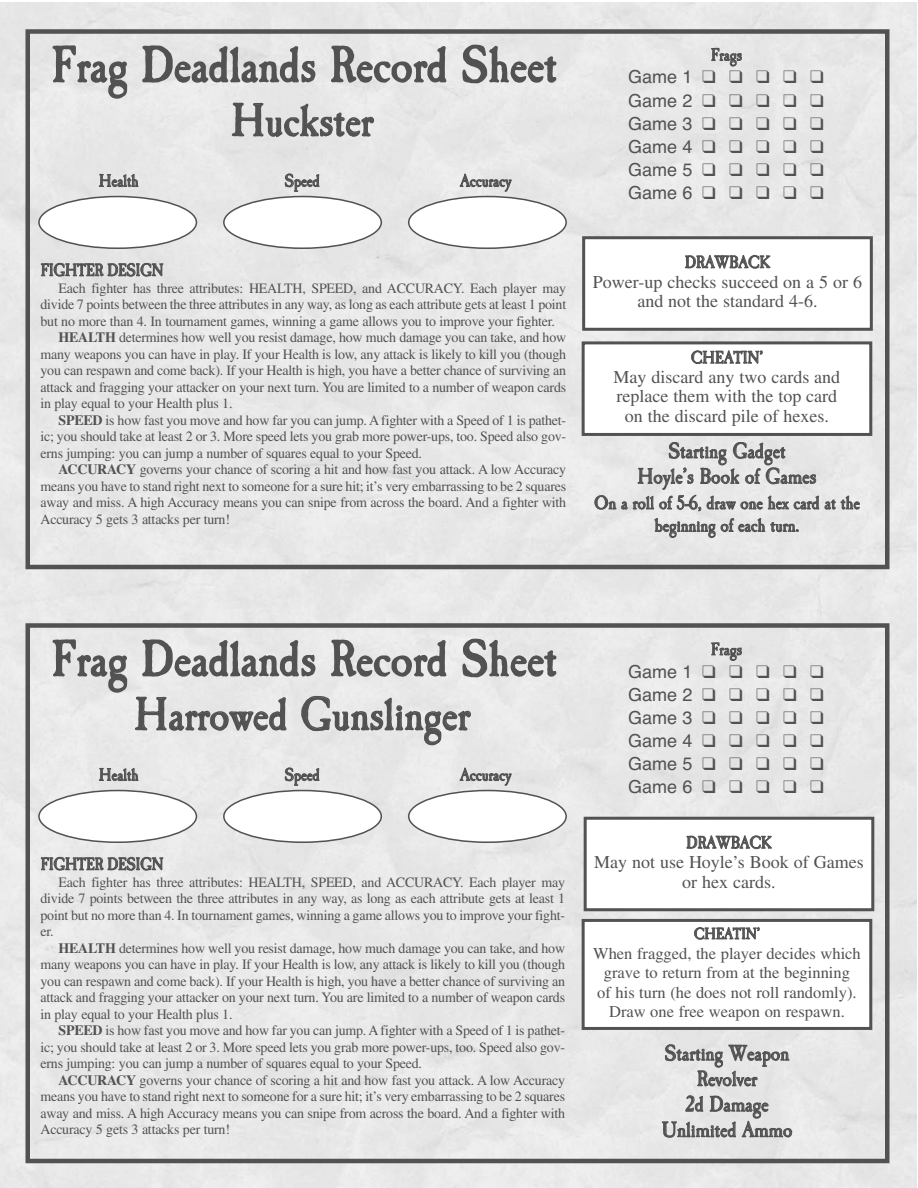
<style>
.page{position:relative;width:918px;height:1188px;background:#fff}
.page>*{position:absolute;margin:0;border:0;box-sizing:border-box;transform-origin:0 0}
.t1{font:52.5px "Caslon Ant T";color:#525252}
.t2{font:48px "Caslon Ant T";color:#525252}
.t3{font:22.5px/25.5px "Caslon Ant T";color:#525252;text-align:center}
.t4{font:19.5px/22.5px "Caslon Ant T";color:#525252;text-align:center}
.t5{font:18px/19.5px "Times";color:#525252;text-align:center}
.t6{font:18px/23.1px "Helvetica";color:#525252;text-align:justify}
.t7{font:18px "Caslon Ant T";letter-spacing:-.005em;color:#525252}
.t8{font:16.5px/19.5px "Times";color:#525252;text-align:center}
.t9{font:16.5px "Caslon Ant T";letter-spacing:-.005em;color:#525252}
.t10{font:14.25px/16.5px "Times";letter-spacing:-.015em;color:#525252;text-align:justify}
.s1{font-weight:700}
</style>
<div class="page">
<div style="left:26px;top:29px;width:864px;height:540px;border:4px solid #525252"></div>
<svg style="left:38px;top:196px;width:159px;height:53px"></svg>
<svg style="left:223px;top:196px;width:159px;height:53px"></svg>
<svg style="left:408px;top:196px;width:159px;height:53px"></svg>
<div style="left:582px;top:341px;width:290px;height:95px;border:3px solid #525252"></div>
<div style="left:26px;top:623px;width:864px;height:540px;border:4px solid #525252"></div>
<svg style="left:38px;top:790px;width:159px;height:53px"></svg>
<svg style="left:223px;top:790px;width:159px;height:53px"></svg>
<svg style="left:408px;top:790px;width:159px;height:53px"></svg>
<div style="left:582px;top:919px;width:290px;height:111px;border:3px solid #525252"></div>
<div style="left:582px;top:236px;width:291px;height:95px;border:3px solid #525252"></div>
<div style="left:584px;top:817px;width:290px;height:94px;border:3px solid #525252"></div>
<h1 class="t1" style="left:52px;top:47px;width:507px">Frag Deadlands Record Sheet</h1>
<h2 class="t2" style="left:231px;top:104px;width:144px">Huckster</h2>
<p class="t7" style="left:99px;top:175px;width:41px">Health</p>
<p class="t7" style="left:285px;top:175px;width:37px">Speed</p>
<p class="t7" style="left:460px;top:175px;width:53px">Accuracy</p>
<p class="t7" style="left:41px;top:264px;width:124px">FIGHTER DESIGN</p>
<p class="t10" style="left:59px;top:281px;width:509px">Each fighter has three attributes: HEALTH, SPEED, and ACCURACY. Each player may</p>
<p class="t10" style="left:40px;top:297px;width:527px">divide 7 points between the three attributes in any way, as long as each attribute gets at least 1 point</p>
<p class="t10" style="left:40px;top:314px;width:516px">but no more than 4. In tournament games, winning a game allows you to improve your fighter.</p>
<p class="t10" style="left:59px;top:330px;width:509px"><span class="s1">HEALTH</span> determines how well you resist damage, how much damage you can take, and how</p>
<p class="t10" style="left:40px;top:347px;width:527px">many weapons you can have in play. If your Health is low, any attack is likely to kill you (though</p>
<p class="t10" style="left:40px;top:363px;width:527px">you can respawn and come back). If your Health is high, you have a better chance of surviving an</p>
<p class="t10" style="left:40px;top:380px;width:527px">attack and fragging your attacker on your next turn. You are limited to a number of weapon cards</p>
<p class="t10" style="left:40px;top:396px;width:194px">in play equal to your Health plus 1.</p>
<p class="t10" style="left:59px;top:413px;width:509px"><span class="s1">SPEED</span> is how fast you move and how far you can jump. A fighter with a Speed of 1 is pathet-</p>
<p class="t10" style="left:40px;top:429px;width:527px">ic; you should take at least 2 or 3. More speed lets you grab more power-ups, too. Speed also gov-</p>
<p class="t10" style="left:40px;top:446px;width:383px">erns jumping: you can jump a number of squares equal to your Speed.</p>
<p class="t10" style="left:59px;top:462px;width:509px"><span class="s1">ACCURACY</span> governs your chance of scoring a hit and how fast you attack. A low Accuracy</p>
<p class="t10" style="left:40px;top:479px;width:527px">means you have to stand right next to someone for a sure hit; it’s very embarrassing to be 2 squares</p>
<p class="t10" style="left:40px;top:495px;width:527px">away and miss. A high Accuracy means you can snipe from across the board. And a fighter with</p>
<p class="t10" style="left:40px;top:512px;width:191px">Accuracy 5 gets 3 attacks per turn!</p>
<p class="t7" style="left:711px;top:49px;width:33px">Frags</p>
<p class="t6" style="left:628px;top:67px;width:197px">Game 1❑❑❑❑❑ Game 2❑❑❑❑❑ Game 3❑❑❑❑❑ Game 4❑❑❑❑❑ Game 5❑❑❑❑❑ Game 6❑❑❑❑❑</p>
<p class="t7" style="left:685px;top:256px;width:87px">DRAWBACK</p>
<p class="t5" style="left:593px;top:273px;width:271px">Power-up checks succeed on a 5 or 6 and not the standard 4-6.</p>
<p class="t7" style="left:691px;top:351px;width:74px">CHEATIN’</p>
<p class="t5" style="left:614px;top:369px;width:228px">May discard any two cards and replace them with the top card on the discard pile of hexes.</p>
<h3 class="t3" style="left:637px;top:441px;width:181px">Starting Gadget<br>Hoyle’s Book of Games</h3>
<h3 class="t4" style="left:594px;top:494px;width:267px">On a roll of 5-6, draw one hex card at the beginning of each turn.</h3>
<h1 class="t1" style="left:52px;top:641px;width:507px">Frag Deadlands Record Sheet</h1>
<h2 class="t2" style="left:134px;top:698px;width:337px">Harrowed Gunslinger</h2>
<p class="t7" style="left:99px;top:769px;width:41px">Health</p>
<p class="t7" style="left:285px;top:769px;width:37px">Speed</p>
<p class="t7" style="left:460px;top:769px;width:53px">Accuracy</p>
<p class="t7" style="left:41px;top:858px;width:124px">FIGHTER DESIGN</p>
<p class="t10" style="left:40px;top:875px;width:526px;text-indent:18px">Each fighter has three attributes: HEALTH, SPEED, and ACCURACY. Each player may divide 7 points between the three attributes in any way, as long as each attribute gets at least 1 point but no more than 4. In tournament games, winning a game allows you to improve your fight&shy;er.</p>
<p class="t10" style="left:40px;top:941px;width:526px;text-indent:18px"><span class="s1">HEALTH</span> determines how well you resist damage, how much damage you can take, and how many weapons you can have in play. If your Health is low, any attack is likely to kill you (though you can respawn and come back). If your Health is high, you have a better chance of surviving an attack and fragging your attacker on your next turn. You are limited to a number of weapon cards in play equal to your Health plus 1.</p>
<p class="t10" style="left:40px;top:1023px;width:526px;text-indent:18px"><span class="s1">SPEED</span> is how fast you move and how far you can jump. A fighter with a Speed of 1 is pathet&shy;ic; you should take at least 2 or 3. More speed lets you grab more power-ups, too. Speed also gov&shy;erns jumping: you can jump a number of squares equal to your Speed.</p>
<p class="t10" style="left:40px;top:1073px;width:526px;text-indent:18px"><span class="s1">ACCURACY</span> governs your chance of scoring a hit and how fast you attack. A low Accuracy means you have to stand right next to someone for a sure hit; it’s very embarrassing to be 2 squares away and miss. A high Accuracy means you can snipe from across the board. And a fighter with Accuracy 5 gets 3 attacks per turn!</p>
<p class="t7" style="left:711px;top:643px;width:33px">Frags</p>
<p class="t6" style="left:628px;top:662px;width:197px">Game 1❑❑❑❑❑ Game 2❑❑❑❑❑ Game 3❑❑❑❑❑ Game 4❑❑❑❑❑ Game 5❑❑❑❑❑ Game 6❑❑❑❑❑</p>
<p class="t7" style="left:686px;top:836px;width:87px">DRAWBACK</p>
<p class="t5" style="left:594px;top:854px;width:271px">May not use Hoyle’s Book of Games or hex cards.</p>
<p class="t9" style="left:694px;top:928px;width:68px">CHEATIN’</p>
<p class="t8" style="left:593px;top:945px;width:269px">When fragged, the player decides which grave to return from at the beginning<br>of his turn (he does not roll randomly).<br>Draw one free weapon on respawn.</p>
<h3 class="t3" style="left:661px;top:1044px;width:133px">Starting Weapon<br>Revolver<br>2d Damage<br>Unlimited Ammo</h3>
</div>
